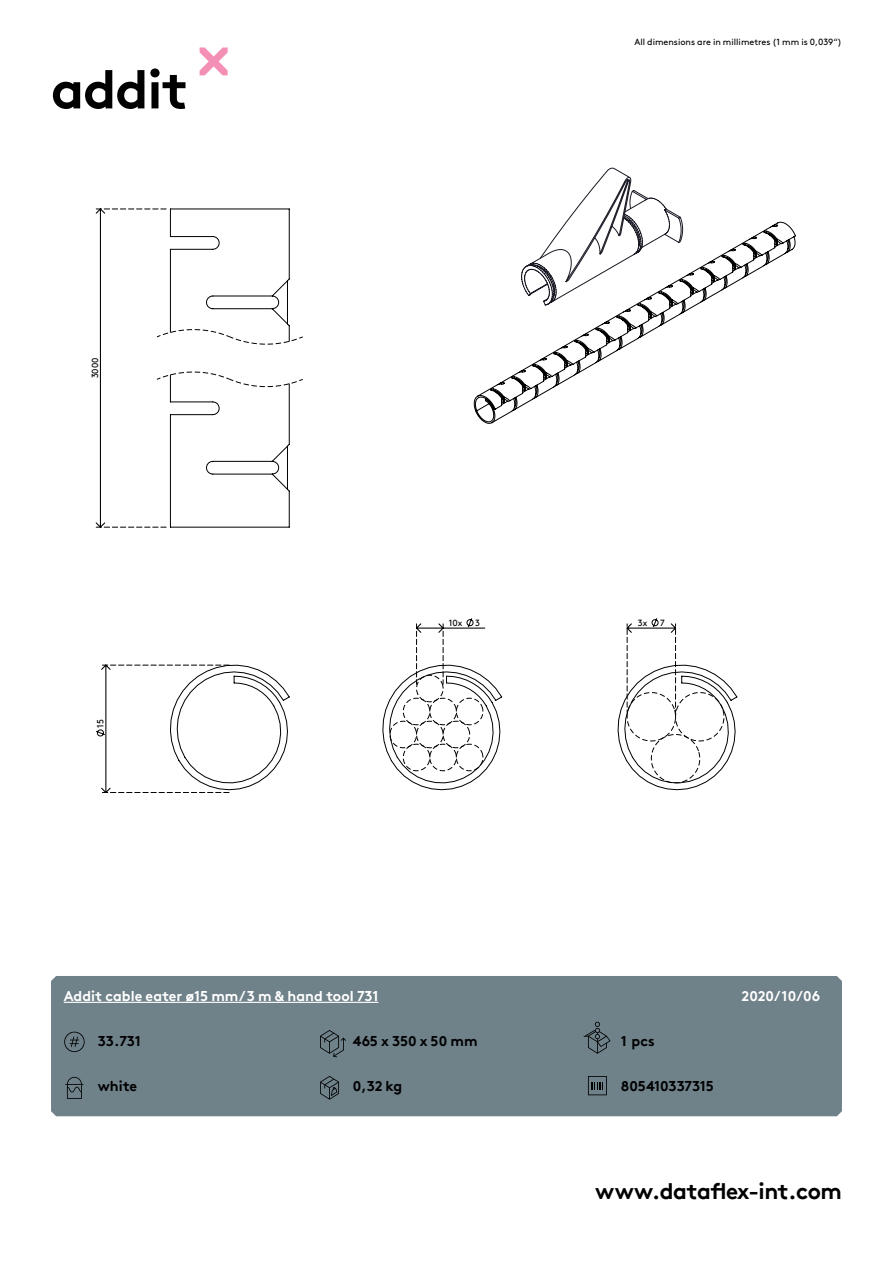
<style>
.page{position:relative;width:893px;height:1263px;background:#fff}
.page>*{position:absolute;margin:0;border:0;box-sizing:border-box;transform-origin:0 0}
.hoofdstuk{font:700 54px "Brown Pro TT";letter-spacing:-.02em;color:#000}
.t1{font:700 22.5px "Brown Pro TT";letter-spacing:-.02em;color:#000}
.specificaties{font:700 14.25px "Brown Pro TT";color:#000}
.t2{font:700 14.25px "Brown Pro TT";color:#fff}
.t3{font:9px "Brown";color:#000}
.t4{font:9px "Brown Pro TT Regular Alt";color:#000}
</style>
<div class="page">
<svg style="left:200px;top:47px;width:28px;height:28px"></svg>
<div style="left:51px;top:976px;width:791px;height:140px;background:#6f8189"></div>
<svg style="left:566px;top:167px;width:116px;height:54px"></svg>
<svg style="left:96px;top:664px;width:194px;height:129px"></svg>
<svg style="left:95px;top:208px;width:208px;height:320px"></svg>
<svg style="left:473px;top:221px;width:323px;height:203px"></svg>
<svg style="left:382px;top:618px;width:356px;height:172px"></svg>
<svg style="left:64px;top:1032px;width:21px;height:20px"></svg>
<svg style="left:65px;top:1077px;width:18px;height:22px"></svg>
<svg style="left:320px;top:1030px;width:26px;height:27px"></svg>
<svg style="left:583px;top:1022px;width:27px;height:32px"></svg>
<svg style="left:320px;top:1076px;width:19px;height:24px"></svg>
<svg style="left:588px;top:1076px;width:19px;height:19px"></svg>
<hr style="left:64px;top:1002px;width:314px;height:1px;background:#fff">
<p class="hoofdstuk" style="left:51px;top:46px;width:139px">addit</p>
<p class="t4" style="left:88px;top:378px;width:22px;rotate:-90deg">3000</p>
<p class="t4" style="left:94px;top:728px;width:10px;rotate:-90deg">15</p>
<p class="t3" style="left:634px;top:35px;width:209px">All dimensions are in millimetres (1 mm is 0,039“)</p>
<p class="t4" style="left:449px;top:616px;width:15px">10x</p>
<p class="t4" style="left:475px;top:616px;width:6px">3</p>
<p class="t4" style="left:638px;top:616px;width:11px">3x</p>
<p class="t4" style="left:660px;top:616px;width:6px">7</p>
<p class="t2" style="left:64px;top:985px;width:316px">Addit cable eater ø15 mm/3 m &amp; hand tool 731</p>
<p class="t2" style="left:742px;top:985px;width:80px">2020/10/06</p>
<p class="specificaties" style="left:98px;top:1029px;width:45px">33.731</p>
<p class="specificaties" style="left:98px;top:1074px;width:41px">white</p>
<p class="specificaties" style="left:353px;top:1029px;width:126px">465 x 350 x 50 mm</p>
<p class="specificaties" style="left:621px;top:1029px;width:35px">1 pcs</p>
<p class="specificaties" style="left:353px;top:1074px;width:51px">0,32 kg</p>
<p class="specificaties" style="left:621px;top:1074px;width:95px">805410337315</p>
<h2 class="t1" style="left:595px;top:1173px;width:248px">www.dataflex-int.com</h2>
</div>
